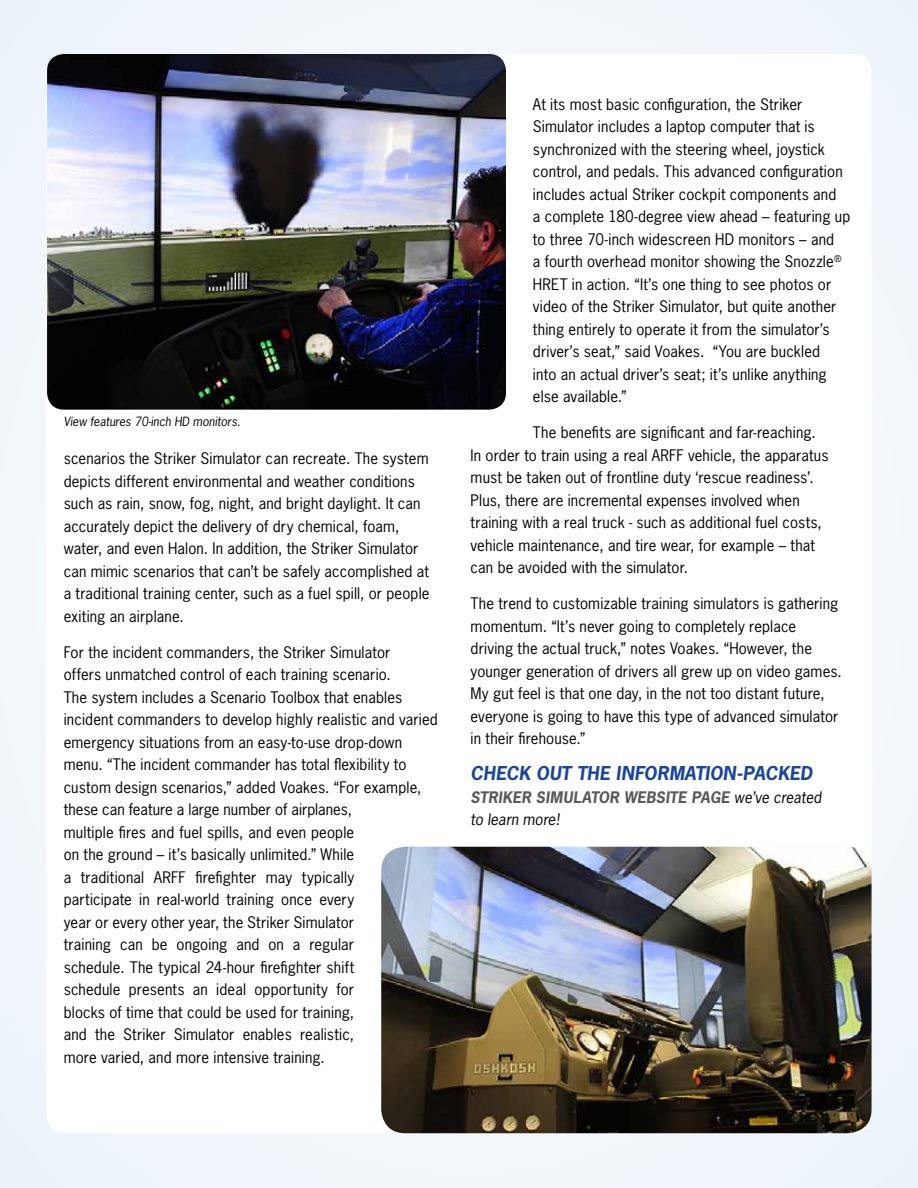
<style>
.page{position:relative;width:918px;height:1188px;background:#f1f6fb}
.page>*{position:absolute;margin:0;border:0;box-sizing:border-box;transform-origin:0 0}
.t1{font:italic 700 18px "News Gothic";letter-spacing:.005em;color:#19459d}
.t2{font:15px/22.5px "News Gothic";letter-spacing:.01em;color:#000}
.t3{font:italic 700 15px/22.5px "News Gothic";letter-spacing:.01em;color:#58595b}
.t4{font:italic 12px "News Gothic";color:#000}
.s1{font-weight:400;color:#000}
</style>
<div class="page">
<div style="left:46px;top:54px;width:826px;height:1079px;background:#fff;border-radius:18px"></div>
<img style="left:47px;top:54px;width:459px;height:356px">
<img style="left:381px;top:847px;width:491px;height:286px">
<p class="t4" style="left:64px;top:414px;width:178px">View features 70-inch HD monitors.</p>
<p class="t2" style="left:64px;top:447px;width:367px">scenarios the Striker Simulator can recreate. The system depicts different environmental and weather conditions such as rain, snow, fog, night, and bright daylight. It can accurately depict the delivery of dry chemical, foam, water, and even Halon. In addition, the Striker Simulator can mimic scenarios that can’t be safely accomplished at a traditional training center, such as a fuel spill, or people exiting an airplane.</p>
<p class="t2" style="left:64px;top:641px;width:376px">For the incident commanders, the Striker Simulator<br>offers unmatched control of each training scenario.<br>The system includes a Scenario Toolbox that enables incident commanders to develop highly realistic and varied emergency situations from an easy-to-use drop-down menu. “The incident commander has total flexibility to custom design scenarios,” added Voakes. “For example, these can feature a large number of airplanes,<br>multiple fires and fuel spills, and even people<br>on the ground – it’s basically unlimited.” While<br>a traditional ARFF firefighter may typically<br>participate in real-world training once every<br>year or every other year, the Striker Simulator<br>training can be ongoing and on a regular<br>schedule. The typical 24-hour firefighter shift<br>schedule presents an ideal opportunity for<br>blocks of time that could be used for training,<br>and the Striker Simulator enables realistic,<br>more varied, and more intensive training.</p>
<p class="t2" style="left:533px;top:93px;width:319px">At its most basic configuration, the Striker Simulator includes a laptop computer that is synchronized with the steering wheel, joystick control, and pedals. This advanced configuration includes actual Striker cockpit components and<br>a complete 180-degree view ahead – featuring up to three 70-inch widescreen HD monitors – and<br>a fourth overhead monitor showing the Snozzle<sup>® </sup>HRET in action. “It’s one thing to see photos or video of the Striker Simulator, but quite another thing entirely to operate it from the simulator’s driver’s seat,” said Voakes. “You are buckled<br>into an actual driver’s seat; it’s unlike anything else available.”</p>
<p class="t2" style="left:471px;top:421px;width:359px;text-indent:62px">The benefits are significant and far-reaching.<br>In order to train using a real ARFF vehicle, the apparatus must be taken out of frontline duty ‘rescue readiness’.<br>Plus, there are incremental expenses involved when training with a real truck - such as additional fuel costs, vehicle maintenance, and tire wear, for example – that can be avoided with the simulator.</p>
<p class="t2" style="left:471px;top:592px;width:373px">The trend to customizable training simulators is gathering momentum. “It’s never going to completely replace driving the actual truck,” notes Voakes. “However, the younger generation of drivers all grew up on video games.<br>My gut feel is that one day, in the not too distant future, everyone is going to have this type of advanced simulator in their firehouse.”</p>
<p class="t1" style="left:471px;top:761px;width:343px">CHECK OUT THE INFORMATION-PACKED</p>
<p class="t3" style="left:471px;top:785px;width:352px">STRIKER SIMULATOR WEBSITE PAGE <span class="s1">we’ve created to learn more!</span></p>
</div>
